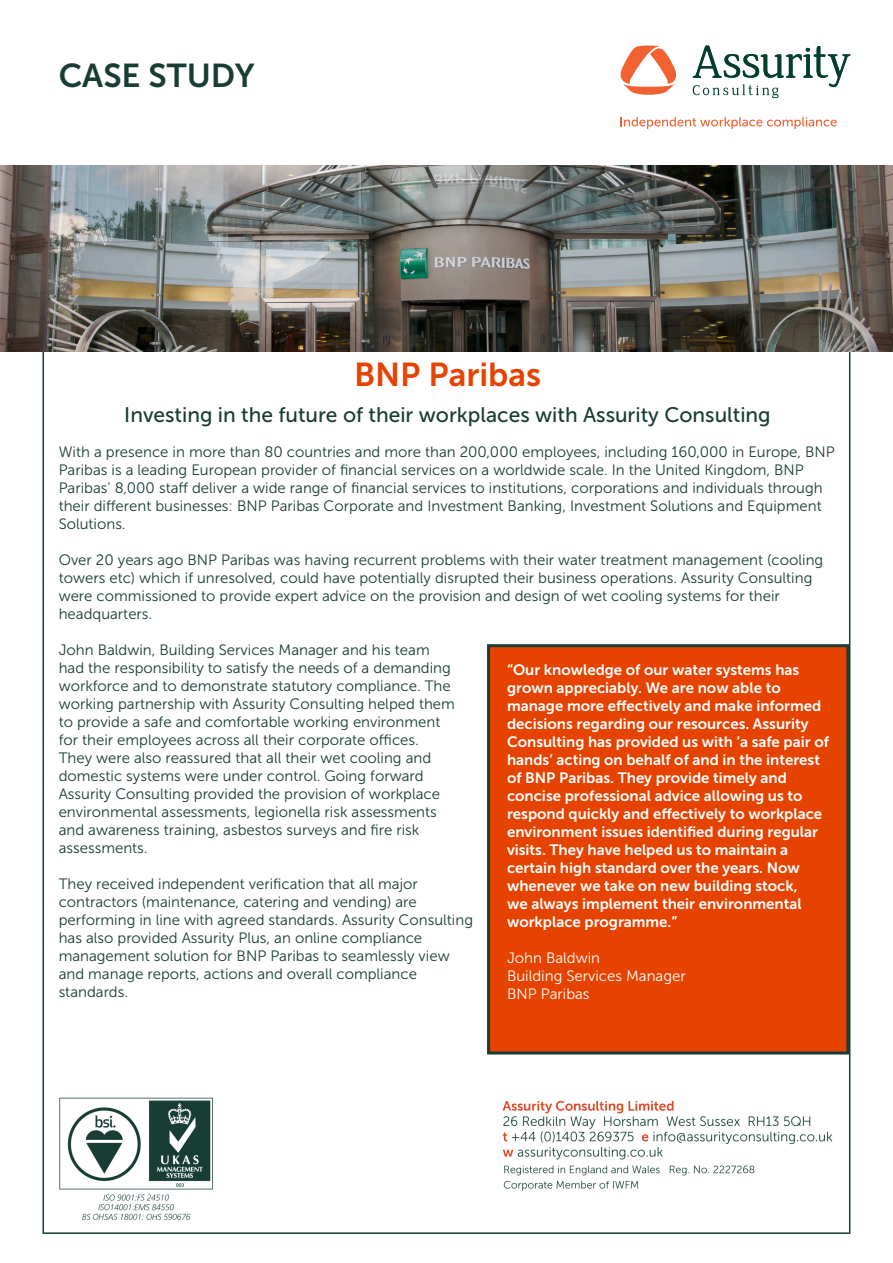
<style>
.page{position:relative;width:893px;height:1263px;background:#fff}
.page>*{position:absolute;margin:0;border:0;box-sizing:border-box;transform-origin:0 0}
.t1{font:33px "Museo Sans 700";color:#e74300}
.t2{font:33px "Museo Sans 700";color:#193c34}
.t3{font:21px "Museo Sans 500";color:#193c34}
.t4{font:15px/18px "Museo Sans 300";color:#193c34}
.t5{font:15px/18px "Museo Sans 700";color:#fff}
.t6{font:15px "Museo Sans 300";color:#fff}
</style>
<div class="page">
<img style="left:59px;top:1098px;width:774px;height:122px">
<img style="left:0;top:165px;width:893px;height:186px">
<svg style="left:621px;top:117px;width:216px;height:12px"></svg>
<svg style="left:621px;top:45px;width:55px;height:50px"></svg>
<svg style="left:693px;top:46px;width:157px;height:52px"></svg>
<div style="left:489px;top:646px;width:359px;height:407px;background:#e74300"></div>
<div style="left:487px;top:644px;width:362px;height:410px;border:3px solid #193c34"></div>
<p class="t2" style="left:59px;top:57px;width:198px">CASE STUDY</p>
<p class="t1" style="left:354px;top:357px;width:188px">BNP Paribas</p>
<p class="t3" style="left:124px;top:404px;width:648px">Investing in the future of their workplaces with Assurity Consulting</p>
<p class="t4" style="left:59px;top:443px;width:778px">With a presence in more than 80 countries and more than 200,000 employees, including 160,000 in Europe, BNP Paribas is a leading European provider of financial services on a worldwide scale. In the United Kingdom, BNP Paribas’ 8,000 staff deliver a wide range of financial services to institutions, corporations and individuals through their different businesses: BNP Paribas Corporate and Investment Banking, Investment Solutions and Equipment Solutions.</p>
<p class="t4" style="left:59px;top:551px;width:766px">Over 20 years ago BNP Paribas was having recurrent problems with their water treatment management (cooling towers etc) which if unresolved, could have potentially disrupted their business operations. Assurity Consulting were commissioned to provide expert advice on the provision and design of wet cooling systems for their headquarters.</p>
<p class="t4" style="left:59px;top:641px;width:398px">John Baldwin, Building Services Manager and his team had the responsibility to satisfy the needs of a demanding workforce and to demonstrate statutory compliance. The working partnership with Assurity Consulting helped them to provide a safe and comfortable working environment for their employees across all their corporate offices.<br>They were also reassured that all their wet cooling and domestic systems were under control. Going forward Assurity Consulting provided the provision of workplace environmental assessments, legionella risk assessments and awareness training, asbestos surveys and fire risk assessments.</p>
<p class="t4" style="left:59px;top:875px;width:416px">They received independent verification that all major contractors (maintenance, catering and vending) are performing in line with agreed standards. Assurity Consulting has also provided Assurity Plus, an online compliance management solution for BNP Paribas to seamlessly view and manage reports, actions and overall compliance standards.</p>
<p class="t5" style="left:507px;top:661px;width:323px">“Our knowledge of our water systems has grown appreciably. We are now able to manage more effectively and make informed decisions regarding our resources. Assurity Consulting has provided us with ‘a safe pair of hands’ acting on behalf of and in the interest of BNP Paribas. They provide timely and concise professional advice allowing us to respond quickly and effectively to workplace environment issues identified during regular visits. They have helped us to maintain a certain high standard over the years. Now whenever we take on new building stock,<br>we always implement their environmental workplace programme.”</p>
<p class="t6" style="left:507px;top:950px;width:95px">John Baldwin</p>
<p class="t6" style="left:507px;top:968px;width:180px">Building Services Manager</p>
<p class="t6" style="left:507px;top:986px;width:84px">BNP Paribas</p>
</div>
